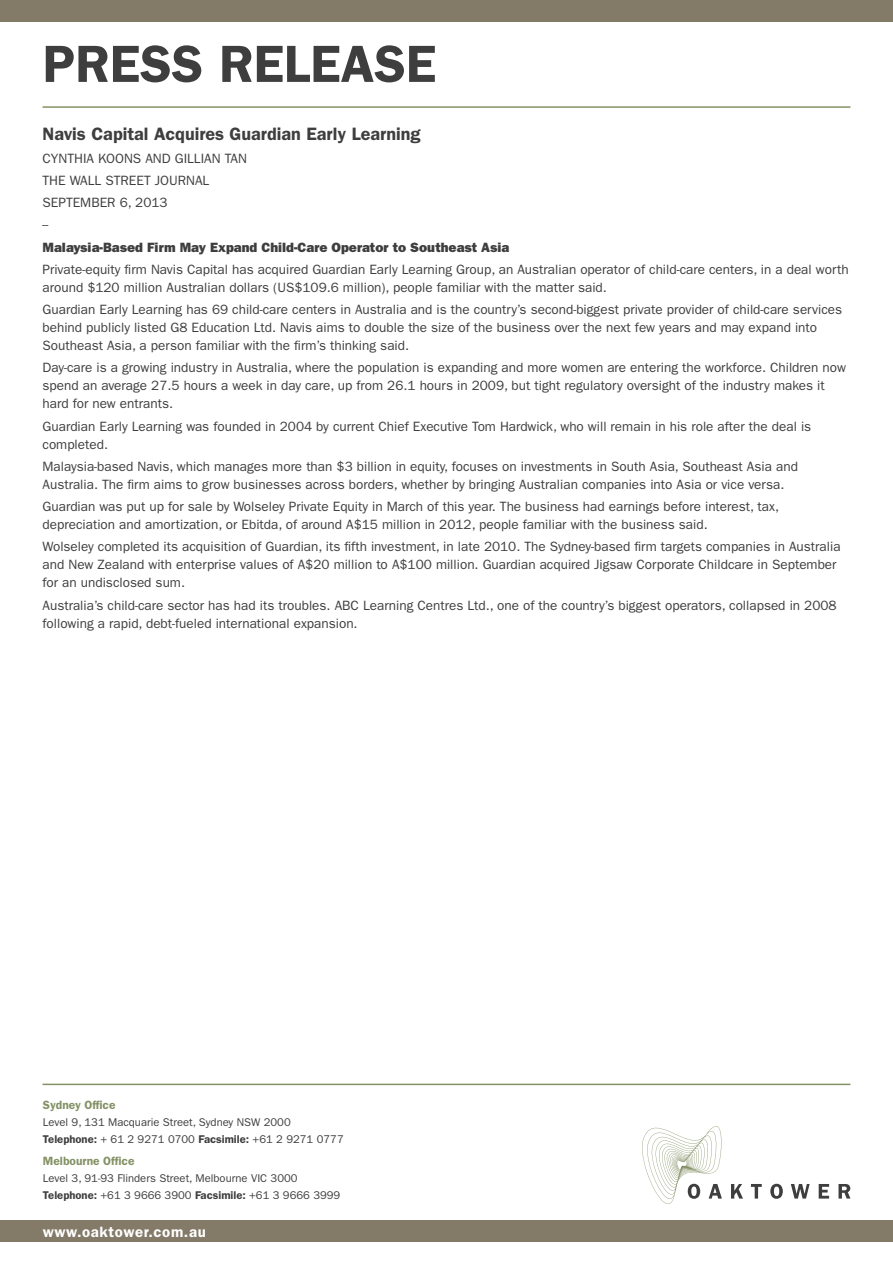
<style>
.page{position:relative;width:893px;height:1263px;background:#fff}
.page>*{position:absolute;margin:0;border:0;box-sizing:border-box;transform-origin:0 0}
.t1{font:600 52.5px "Franklin Gothic LT";color:#3e3e3f}
.t2{font:600 18px "Franklin Gothic LT";color:#3e3e3f}
.t3{font:600 15px "Franklin Gothic LT";letter-spacing:.04em;color:#fff}
.t4{font:13.5px/18px "Franklin Gothic LT";color:#3e3e3f}
.t5{font:800 13.5px "Franklin Gothic LT";color:#3e3e3f}
.t6{font:600 12px "Franklin Gothic LT";color:#849165}
.t7{font:11.25px/17px "Franklin Gothic LT";color:#3e3e3f}
.s1{font-weight:600}
</style>
<div class="page">
<div style="left:0;top:0;width:893px;height:21px;background:#837a68"></div>
<div style="left:0;top:1220px;width:893px;height:22px;background:#837a68"></div>
<svg style="left:642px;top:1126px;width:80px;height:78px"></svg>
<svg style="left:731px;top:1184px;width:12px;height:14px"></svg>
<svg style="left:751px;top:1184px;width:11px;height:14px"></svg>
<svg style="left:770px;top:1184px;width:13px;height:15px"></svg>
<svg style="left:791px;top:1184px;width:19px;height:14px"></svg>
<svg style="left:819px;top:1184px;width:10px;height:14px"></svg>
<svg style="left:838px;top:1184px;width:12px;height:14px"></svg>
<hr style="left:43px;top:1084px;width:807px;height:1px;background:#849165">
<hr style="left:43px;top:106px;width:807px;height:2px;background:#849165">
<h1 class="t1" style="left:43px;top:33px;width:395px">PRESS RELEASE</h1>
<h2 class="t2" style="left:43px;top:124px;width:380px">Navis Capital Acquires Guardian Early Learning</h2>
<p class="t4" style="left:43px;top:147px;width:206px;line-height:22.2px">CYNTHIA KOONS AND GILLIAN TAN<br>THE WALL STREET JOURNAL<br>SEPTEMBER 6, 2013<br>--</p>
<p class="t5" style="left:43px;top:239px;width:468px">Malaysia-Based Firm May Expand Child-Care Operator to Southeast Asia</p>
<p class="t4" style="left:43px;top:260px;width:808px">Private-equity firm Navis Capital has acquired Guardian Early Learning Group, an Australian operator of child-care centers, in a deal worth around $120 million Australian dollars (US$109.6 million), people familiar with the matter said.</p>
<p class="t4" style="left:43px;top:301px;width:801px">Guardian Early Learning has 69 child-care centers in Australia and is the country’s second-biggest private provider of child-care services behind publicly listed G8 Education Ltd. Navis aims to double the size of the business over the next few years and may expand into<br>Southeast Asia, a person familiar with the firm’s thinking said.</p>
<p class="t4" style="left:43px;top:359px;width:805px">Day-care is a growing industry in Australia, where the population is expanding and more women are entering the workforce. Children now spend an average 27.5 hours a week in day care, up from 26.1 hours in 2009, but tight regulatory oversight of the industry makes it hard for new entrants.</p>
<p class="t4" style="left:43px;top:417px;width:770px">Guardian Early Learning was founded in 2004 by current Chief Executive Tom Hardwick, who will remain in his role after the deal is completed.</p>
<p class="t4" style="left:43px;top:457px;width:757px">Malaysia-based Navis, which manages more than $3 billion in equity, focuses on investments in South Asia, Southeast Asia and<br>Australia. The firm aims to grow businesses across borders, whether by bringing Australian companies into Asia or vice versa.</p>
<p class="t4" style="left:43px;top:498px;width:738px">Guardian was put up for sale by Wolseley Private Equity in March of this year. The business had earnings before interest, tax, depreciation and amortization, or Ebitda, of around A$15 million in 2012, people familiar with the business said.</p>
<p class="t4" style="left:43px;top:538px;width:800px">Wolseley completed its acquisition of Guardian, its fifth investment, in late 2010. The Sydney-based firm targets companies in Australia and New Zealand with enterprise values of A$20 million to A$100 million. Guardian acquired Jigsaw Corporate Childcare in September for an undisclosed sum.</p>
<p class="t4" style="left:43px;top:596px;width:796px">Australia’s child-care sector has had its troubles. ABC Learning Centres Ltd., one of the country’s biggest operators, collapsed in 2008 following a rapid, debt-fueled international expansion.</p>
<p class="t6" style="left:43px;top:1098px;width:74px">Sydney Office</p>
<p class="t7" style="left:43px;top:1114px;width:302px">Level 9, 131 Macquarie Street, Sydney NSW 2000<br><span class="s1">Telephone:</span> + 61 2 9271 0700 <span class="s1">Facsimile:</span> +61 2 9271 0777</p>
<p class="t6" style="left:43px;top:1154px;width:93px">Melbourne Office</p>
<p class="t7" style="left:43px;top:1170px;width:299px">Level 3, 91-93 Flinders Street, Melbourne VIC 3000<br><span class="s1">Telephone:</span> +61 3 9666 3900 <span class="s1">Facsimile:</span> +61 3 9666 3999</p>
<p class="t3" style="left:43px;top:1222px;width:164px">www.oaktower.com.au</p>
</div>
